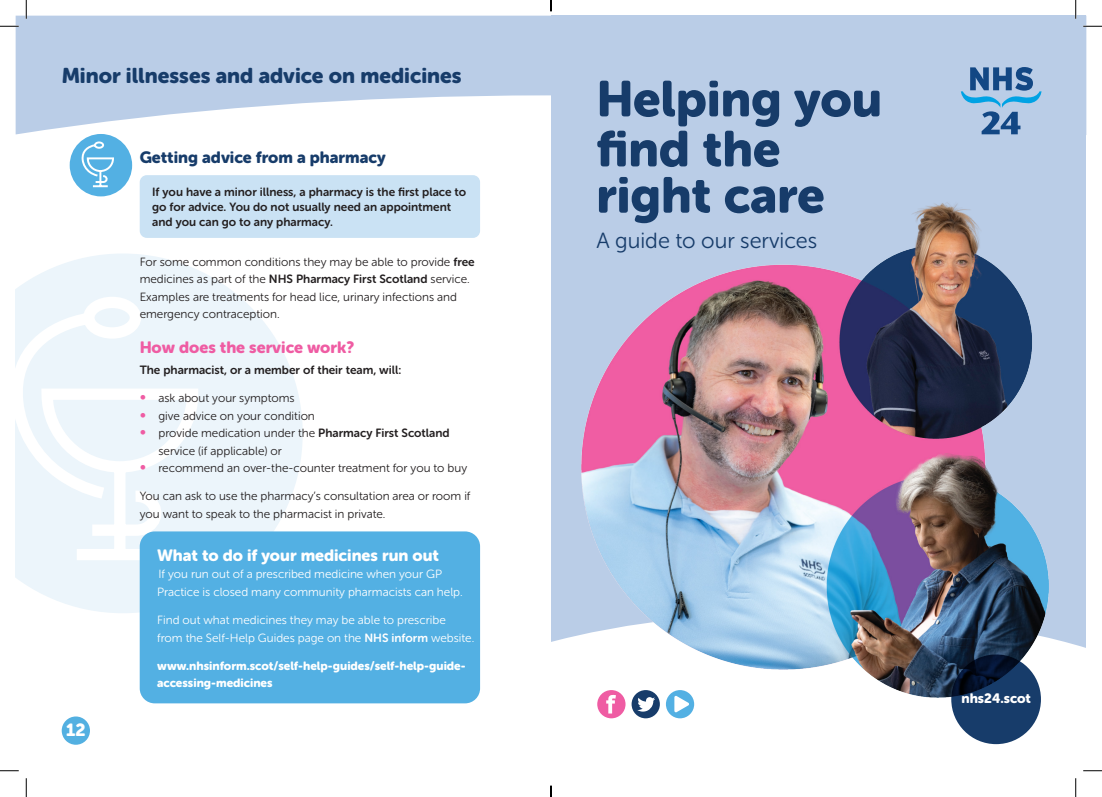
<style>
.page{position:relative;width:1102px;height:797px;background:#fff}
.page>*{position:absolute;margin:0;border:0;box-sizing:border-box;transform-origin:0 0}
.t1{font:50px/50px "Museo Sans Rounded 900";color:#173c6a}
.t2{font:21.88px "Museo Sans Rounded 300";color:#173c6a}
.t3{font:21.25px "Museo Sans Rounded 900";color:#173c6a}
.t4{font:17.5px "Museo Sans Rounded 900";color:#fff}
.t5{font:16.25px "Museo Sans Rounded 900";color:#fff}
.t6{font:16.25px "Museo Sans Rounded 900";color:#173c6a}
.t7{font:16.25px "Museo Sans Rounded 900";color:#ef5ca3}
.t8{font:13.5px "Museo Sans Rounded 900";color:#fff}
.t9{font:11.88px/17.5px "Museo Sans Rounded 300";color:#231f20}
.t10{font:11.88px/17.5px "Museo Sans Rounded 300";color:#fff}
.t11{font:11.88px/15px "Museo Sans Rounded 700";color:#231f20}
.t12{font:11.88px/17.5px "Museo Sans Rounded 900";color:#fff}
.s1{font-family:"Museo Sans Rounded 700"}
.s2{font-size:16.25px;color:#ef5ca3}
</style>
<div class="page">
<svg style="left:16px;top:16px;width:1070px;height:119px;fill:#bacde7"></svg>
<div style="left:551px;top:16px;width:534px;height:758px;background:#bacde7"></div>
<div style="left:391px;top:612px;width:695px;height:169px;background:#fff"></div>
<svg style="left:16px;top:254px;width:287px;height:359px;fill:#ecf5fb"></svg>
<svg style="left:16px;top:291px;width:188px;height:275px"></svg>
<div style="left:140px;top:175px;width:340px;height:63px;background:#cae2f4;border-radius:7px"></div>
<div style="left:70px;top:134px;width:62px;height:62px;background:#53b0e3;border-radius:50%"></div>
<svg style="left:81px;top:140px;width:33px;height:48px"></svg>
<div style="left:140px;top:531px;width:340px;height:172px;background:#53b0e3;border-radius:15px"></div>
<div style="left:62px;top:716px;width:28px;height:28px;background:#53b0e1;border-radius:50%"></div>
<div style="left:631px;top:690px;width:28px;height:28px;background:#173c6a;border-radius:50%"></div>
<svg style="left:637px;top:697px;width:18px;height:14px"></svg>
<div style="left:666px;top:690px;width:28px;height:28px;background:#53b0e3;border-radius:50%"></div>
<svg style="left:674px;top:697px;width:15px;height:15px"></svg>
<div style="left:597px;top:690px;width:28px;height:28px;background:#ef5ca3;border-radius:50%"></div>
<svg style="left:606px;top:697px;width:10px;height:16px"></svg>
<svg style="left:960px;top:67px;width:81px;height:67px"></svg>
<img style="left:581px;top:202px;width:467px;height:495px">
<svg style="left:951px;top:654px;width:89px;height:90px;fill:#173c6a"></svg>
<svg style="left:0;top:25px;width:19px;height:2px"></svg>
<svg style="left:1083px;top:25px;width:18px;height:2px"></svg>
<svg style="left:0;top:770px;width:19px;height:1px"></svg>
<svg style="left:1083px;top:770px;width:18px;height:1px"></svg>
<svg style="left:25px;top:0;width:2px;height:19px"></svg>
<svg style="left:25px;top:778px;width:2px;height:19px"></svg>
<svg style="left:1074px;top:0;width:2px;height:19px"></svg>
<svg style="left:1074px;top:778px;width:2px;height:19px"></svg>
<svg style="left:550px;top:785px;width:1px;height:12px"></svg>
<p class="t3" style="left:62px;top:63px;width:401px">Minor illnesses and advice on medicines</p>
<p class="t4" style="left:66px;top:720px;width:21px">12</p>
<p class="t6" style="left:140px;top:148px;width:247px">Getting advice from a pharmacy</p>
<p class="t11" style="left:152px;top:184px;width:315px">If you have a minor illness, a pharmacy is the first place to go for advice. You do not usually need an appointment and you can go to any pharmacy.</p>
<p class="t9" style="left:140px;top:253px;width:336px">For some common conditions they may be able to provide <span class="s1">free </span>medicines as part of the <span class="s1">NHS Pharmacy First Scotland</span> service.<br>Examples are treatments for head lice, urinary infections and emergency contraception.</p>
<p class="t7" style="left:140px;top:338px;width:216px">How does the service work?</p>
<p class="t11" style="left:140px;top:362px;width:263px">The pharmacist, or a member of their team, will:</p>
<p class="t9" style="left:140px;top:389px;width:156px"><span class="s2">•</span> ask about your symptoms</p>
<p class="t9" style="left:140px;top:407px;width:177px"><span class="s2">•</span> give advice on your condition</p>
<p class="t9" style="left:158px;top:424px;width:293px;text-indent:-19px"><span class="s2">•</span> provide medication under the <span class="s1">Pharmacy First Scotland </span>service (if applicable) or</p>
<p class="t9" style="left:140px;top:459px;width:329px"><span class="s2">•</span> recommend an over-the-counter treatment for you to buy</p>
<p class="t9" style="left:140px;top:487px;width:332px">You can ask to use the pharmacy’s consultation area or room if you want to speak to the pharmacist in private.</p>
<p class="t5" style="left:157px;top:546px;width:283px">What to do if your medicines run out</p>
<p class="t10" style="left:157px;top:565px;width:307px">If you run out of a prescribed medicine when your GP<br>Practice is closed many community pharmacists can help.</p>
<p class="t10" style="left:157px;top:611px;width:318px">Find out what medicines they may be able to prescribe<br>from the Self-Help Guides page on the <span class="s1">NHS inform</span> website.</p>
<p class="t12" style="left:157px;top:657px;width:310px">www.nhsinform.scot/self-help-guides/self-help-guide&shy;accessing-medicines</p>
<p class="t1" style="left:596px;top:74px;width:287px">Helping you find the</p>
<p class="t1" style="left:596px;top:170px;width:230px">right care</p>
<p class="t2" style="left:596px;top:228px;width:222px">A guide to our services</p>
<p class="t8" style="left:961px;top:690px;width:71px">nhs24.scot</p>
</div>
